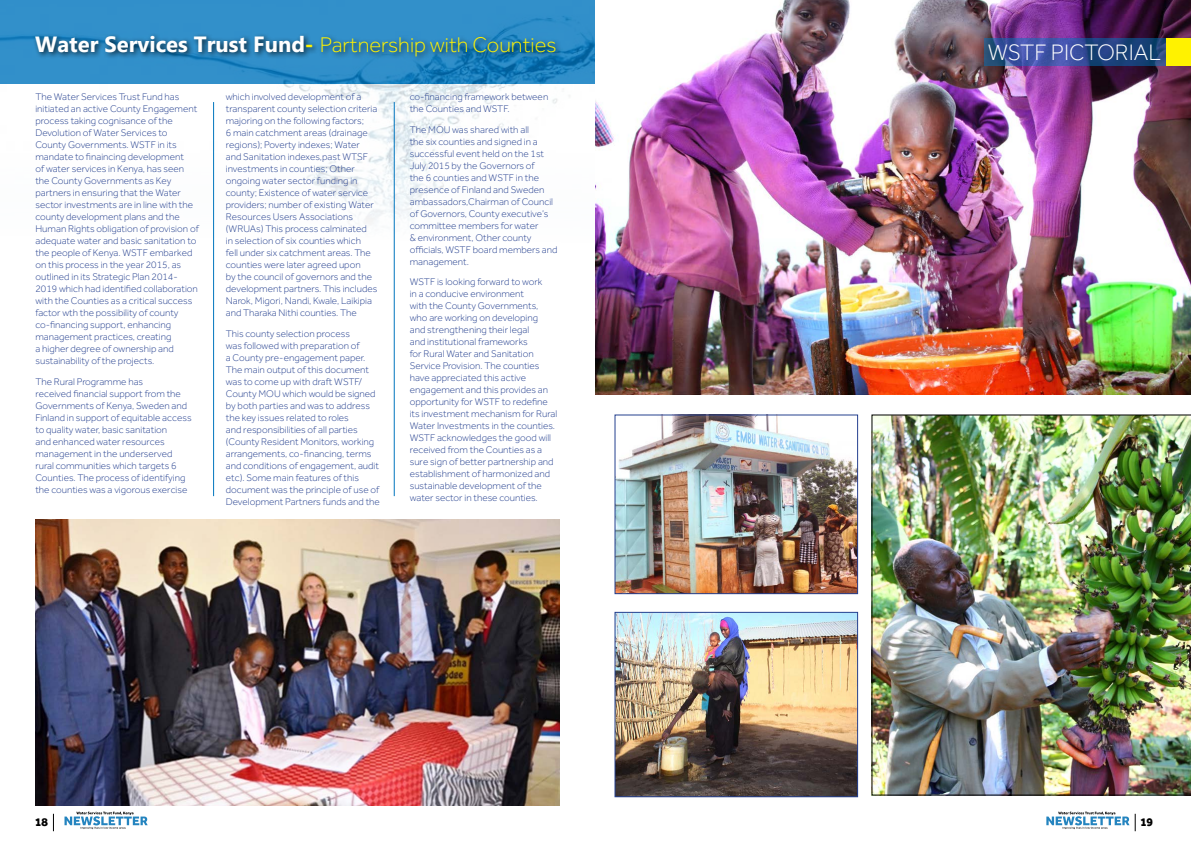
<style>
.page{position:relative;width:1191px;height:842px;background:#fff}
.page>*{position:absolute;margin:0;border:0;box-sizing:border-box;transform-origin:0 0}
.t1{font:300 23.1px "Effra";color:#fff}
.t2{font:300 22px "Effra";color:#fff200}
.t3{font:800 12px "Effra";color:#000}
.t4{font:300 10px/12px "Effra";color:#25408f}
.s1{font-family:"Myanmar Text";font-weight:700;color:#fff}
.s2{font-family:"Myanmar Text";font-weight:700}
</style>
<div class="page">
<svg style="left:64px;top:812px;width:84px;height:17px"></svg>
<svg style="left:53px;top:814px;width:1px;height:17px"></svg>
<svg style="left:1046px;top:812px;width:89px;height:19px"></svg>
<img style="left:0;top:0;width:595px;height:303px">
<img style="left:595px;top:0;width:596px;height:395px">
<div style="left:32px;top:32px;width:531px;height:32px;background:#000;opacity:.75"></div>
<hr style="left:213px;top:102px;width:1px;height:394px;background:#0075be">
<hr style="left:394px;top:102px;width:1px;height:394px;background:#0075be">
<img style="left:35px;top:520px;width:524px;height:286px">
<img style="left:617px;top:417px;width:239px;height:175px">
<div style="left:615px;top:415px;width:243px;height:179px;border:1px solid #25408f"></div>
<img style="left:617px;top:614px;width:239px;height:181px">
<div style="left:615px;top:612px;width:243px;height:185px;border:1px solid #25408f"></div>
<img style="left:871px;top:415px;width:320px;height:380px">
<svg style="left:984px;top:38px;width:182px;height:27px;background:#2d4b8f"></svg>
<div style="left:1166px;top:38px;width:25px;height:27px;background:#fff200"></div>
<h2 class="t2" style="left:35px;top:32px;width:523px"><span class="s1">Water Services Trust Fund</span><span class="s2">-</span> Partnership with Counties</h2>
<p class="t4" style="left:410px;top:91px;width:140px">co-financing framework between the Counties and WSTF.</p>
<p class="t4" style="left:410px;top:123px;width:149px">The MOU was shared with all<br>the six counties and signed in a successful event held on the 1st<br>July 2015 by the Governors of<br>the 6 counties and WSTF in the presence of Finland and Sweden ambassadors,Chairman of Council of Governors, County executive’s committee members for water<br>&amp; environment, Other county officials, WSTF board members and management.</p>
<p class="t4" style="left:410px;top:276px;width:149px">WSTF is looking forward to work<br>in a conducive environment<br>with the County Governments, who are working on developing<br>and strengthening their legal<br>and institutional frameworks<br>for Rural Water and Sanitation<br>Service Provision. The counties have appreciated this active engagement and this provides an opportunity for WSTF to redefine its investment mechanism for Rural<br>Water Investments in the counties.<br>WSTF acknowledges the good will received from the Counties as a sure sign of better partnership and establishment of harmonized and sustainable development of the water sector in these counties.</p>
<p class="t4" style="left:226px;top:91px;width:153px">which involved development of a transparent county selection criteria majoring on the following factors;<br>6 main catchment areas (drainage regions); Poverty indexes; Water and Sanitation indexes,past WTSF investments in counties; Other ongoing water sector funding in county; Existence of water service providers; number of existing Water Resources Users Associations (WRUAs) This process calminated<br>in selection of six counties which<br>fell under six catchment areas. The counties were later agreed upon<br>by the council of governors and the development partners. This includes Narok, Migori, Nandi, Kwale, Laikipia and Tharaka Nithi counties. The</p>
<p class="t4" style="left:226px;top:327px;width:155px">This county selection process<br>was followed with preparation of<br>a County pre-engagement paper.<br>The main output of this document was to come up with draft WSTF/ County MOU which would be signed by both parties and was to address the key issues related to roles<br>and responsibilities of all parties (County Resident Monitors, working arrangements, co-financing, terms and conditions of engagement, audit etc). Some main features of this document was the principle of use of Development Partners funds and the</p>
<p class="t4" style="left:35px;top:91px;width:165px">The Water Services Trust Fund has initiated an active County Engagement process taking cognisance of the Devolution of Water Services to County Governments. WSTF in its mandate to finaincing development<br>of water services in Kenya, has seen the County Governments as Key partners in ensuring that the Water sector investments are in line with the county development plans and the Human Rights obligation of provision of adequate water and basic sanitation to the people of Kenya. WSTF embarked on this process in the year 2015, as outlined in its Strategic Plan 2014- 2019 which had identified collaboration with the Counties as a critical success factor wth the possibility of county co-financing support, enhancing management practices, creating<br>a higher degree of ownership and sustainability of the projects.</p>
<p class="t4" style="left:35px;top:375px;width:158px">The Rural Programme has<br>received financial support from the Governments of Kenya, Sweden and Finland in support of equitable access to quality water, basic sanitation<br>and enhanced water resources management in the underserved rural communities which targets 6<br>Counties. The process of identifying the counties was a vigorous exercise</p>
<h1 class="t1" style="left:987px;top:39px;width:175px">WSTF PICTORIAL</h1>
<p class="t3" style="left:35px;top:814px;width:14px">18</p>
<p class="t3" style="left:1140px;top:814px;width:14px">19</p>
</div>
